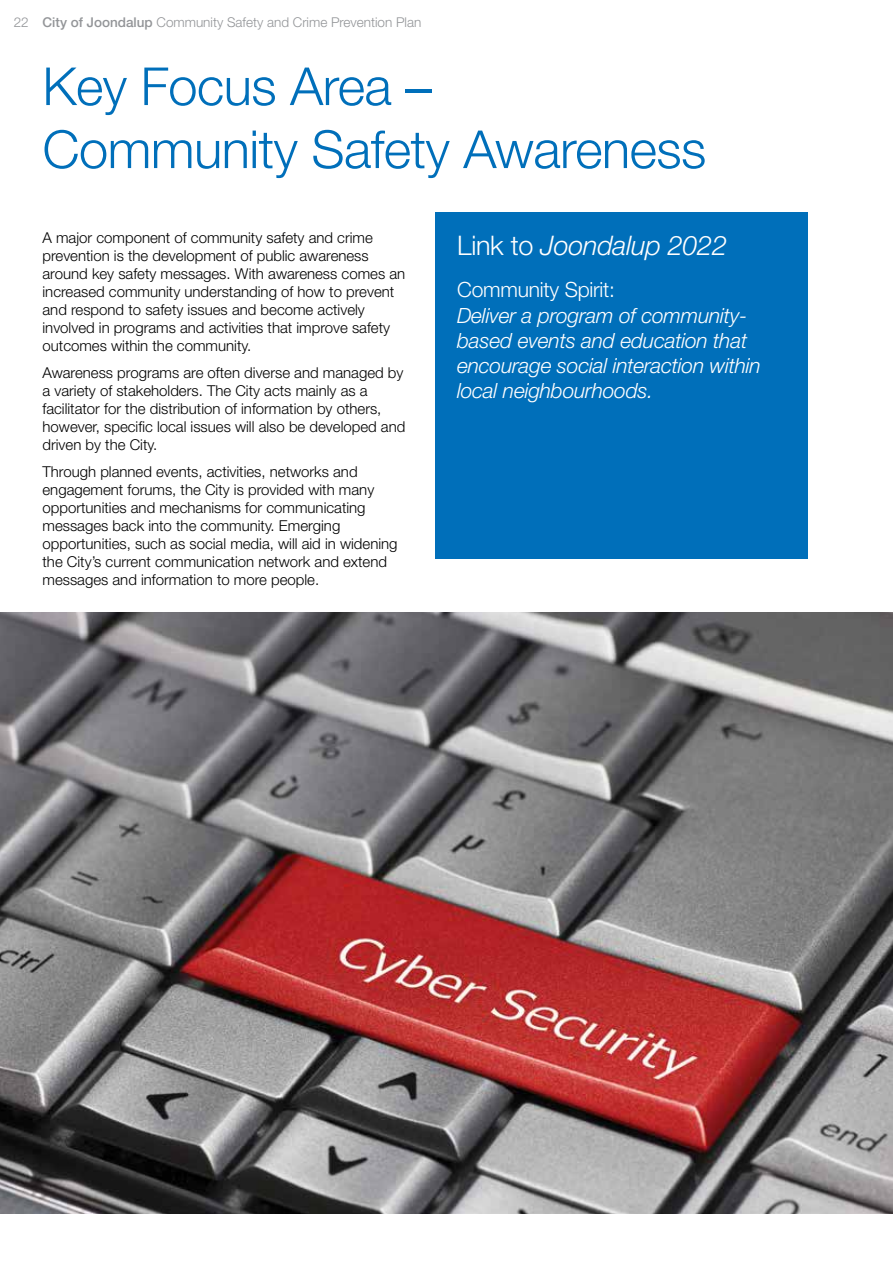
<style>
.page{position:relative;width:893px;height:1263px;background:#fff}
.page>*{position:absolute;margin:0;border:0;box-sizing:border-box;transform-origin:0 0}
.t1{font:300 52.5px/63px "Helvetica Neue";letter-spacing:-.01em;color:#006fba}
.t2{font:italic 300 27px "Helvetica Neue";letter-spacing:-.01em;color:#fff}
.t3{font:italic 300 21px/25.2px "Helvetica Neue";letter-spacing:-.01em;color:#fff}
.t4{font:300 21px "Helvetica Neue";letter-spacing:-.01em;color:#fff}
.t5{font:300 15px/18px "Helvetica Neue";color:#000}
.t6{font:300 13.5px "Helvetica Neue";color:#939598}
.s1{font-weight:500}
.s2{font-style:normal}
</style>
<div class="page">
<img style="left:0;top:612px;width:893px;height:601px">
<div style="left:436px;top:213px;width:372px;height:346px;background:#006fba"></div>
<p class="t6" style="left:14px;top:14px;width:409px">22 <span class="s1">City of Joondalup</span> Community Safety and Crime Prevention Plan</p>
<h1 class="t1" style="left:43px;top:54px;width:665px">Key Focus Area –<br>Community Safety Awareness</h1>
<p class="t5" style="left:43px;top:229px;width:364px">A major component of community safety and crime prevention is the development of public awareness around key safety messages. With awareness comes an increased community understanding of how to prevent and respond to safety issues and become actively involved in programs and activities that improve safety outcomes within the community.</p>
<p class="t5" style="left:43px;top:363px;width:364px">Awareness programs are often diverse and managed by a variety of stakeholders. The City acts mainly as a facilitator for the distribution of information by others, however, specific local issues will also be developed and driven by the City.</p>
<p class="t5" style="left:43px;top:462px;width:357px">Through planned events, activities, networks and engagement forums, the City is provided with many opportunities and mechanisms for communicating messages back into the community. Emerging opportunities, such as social media, will aid in widening the City’s current communication network and extend messages and information to more people.</p>
<h2 class="t2" style="left:457px;top:229px;width:271px"><span class="s2">Link to</span> Joondalup 2022</h2>
<h3 class="t4" style="left:457px;top:277px;width:160px">Community Spirit:</h3>
<h3 class="t3" style="left:457px;top:302px;width:305px">Deliver a program of community&shy;based events and education that encourage social interaction within local neighbourhoods.</h3>
</div>
